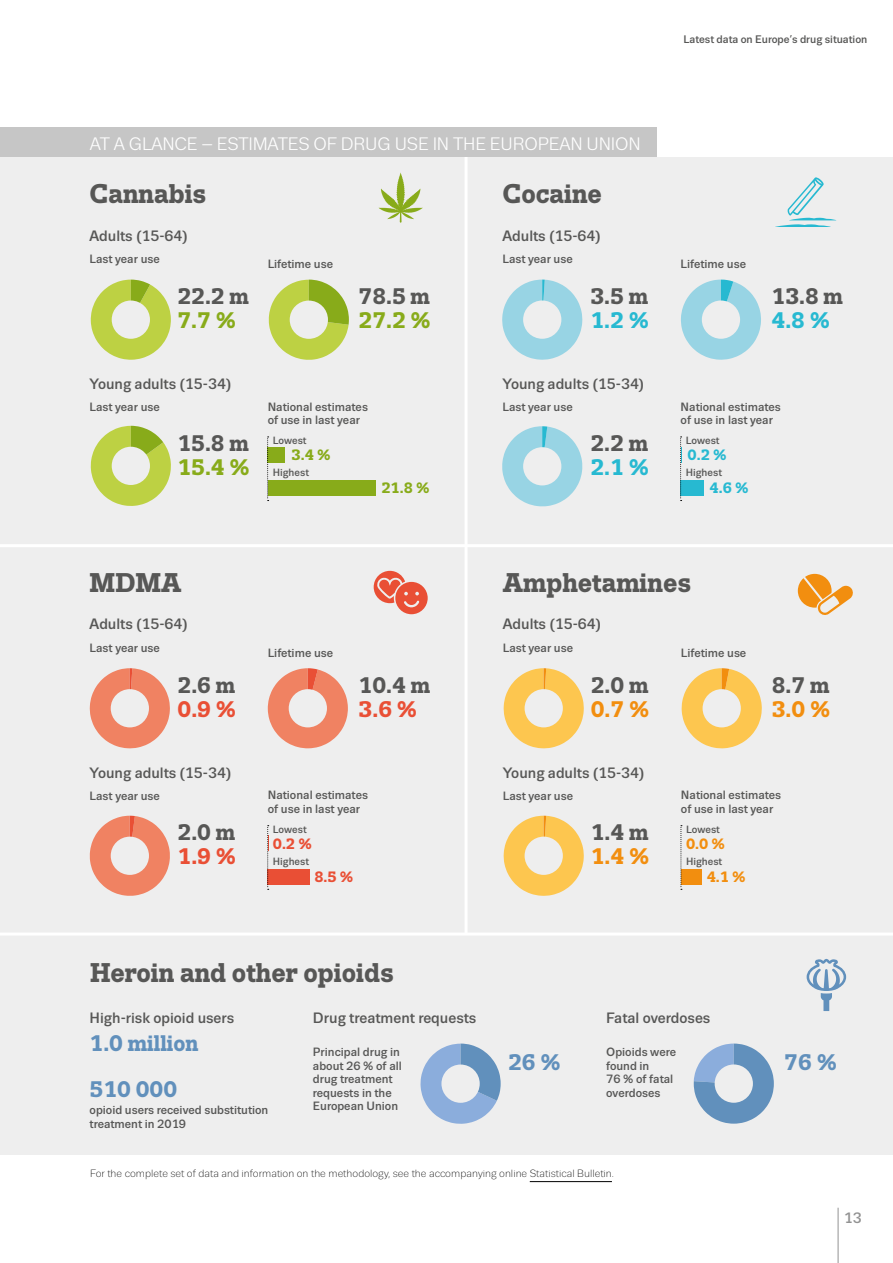
<style>
.page{position:relative;width:893px;height:1263px;background:#fff}
.page>*{position:absolute;margin:0;border:0;box-sizing:border-box;transform-origin:0 0}
.t1{font:700 27px "Trivia Slab";color:#575756}
.t2{font:700 22.5px "Trivia Slab";color:#575756}
.t3{font:700 22.5px "Trivia Slab";color:#6190bc}
.t4{font:700 22.5px "Trivia Slab";color:#88ab1a}
.t5{font:700 22.5px "Trivia Slab";color:#27b9d1}
.t6{font:700 22.5px "Trivia Slab";color:#f28e0f}
.t7{font:700 22.5px "Trivia Slab";color:#e94f35}
.picture_number__grey{font:18px "Trivia Sans";letter-spacing:-.01em;color:#fff}
.infographs_name{font:500 15px "Trivia Sans";color:#575756}
.t8{font:700 15px "Trivia Slab";color:#88ab1a}
.t9{font:700 15px "Trivia Slab";color:#27b9d1}
.t10{font:700 15px "Trivia Slab";color:#f28e0f}
.t11{font:700 15px "Trivia Slab";color:#e94f35}
.t12{font:500 15px "Trivia Sans";color:#929292}
.picture_name{font:500 12px/13.5px "Trivia Sans";color:#575756}
.t13{font:500 10.95px "Trivia Sans";color:#575756}
.picture_description{font:300 10.5px "Trivia Sans";color:#000}
.picture_name-2{font:500 10.5px "Trivia Sans";color:#575756}
</style>
<div class="page">
<div style="left:1px;top:157px;width:892px;height:998px;background:#eee"></div>
<hr style="left:838px;top:1208px;width:1px;height:55px;background:#929292">
<hr style="left:530px;top:1181px;width:82px;height:1px;background:#000">
<hr style="left:464px;top:138px;width:3px;height:796px;background:#fff">
<hr style="left:0;top:544px;width:893px;height:3px;background:#fff">
<hr style="left:0;top:932px;width:893px;height:3px;background:#fff">
<div style="left:0;top:128px;width:657px;height:29px;background:#c6c6c6"></div>
<svg style="left:379px;top:173px;width:44px;height:50px"></svg>
<div style="left:268px;top:447px;width:17px;height:15px;background:#88ab1a"></div>
<div style="left:268px;top:481px;width:107px;height:15px;background:#88ab1a"></div>
<div style="left:681px;top:481px;width:23px;height:15px;background:#27b9d1"></div>
<svg style="left:267px;top:437px;width:2px;height:64px"></svg>
<svg style="left:680px;top:437px;width:2px;height:64px"></svg>
<svg style="left:775px;top:177px;width:61px;height:50px"></svg>
<svg style="left:807px;top:959px;width:39px;height:52px"></svg>
<svg style="left:91px;top:280px;width:80px;height:80px"></svg>
<svg style="left:502px;top:280px;width:80px;height:80px"></svg>
<svg style="left:502px;top:426px;width:80px;height:80px"></svg>
<svg style="left:681px;top:280px;width:80px;height:80px"></svg>
<svg style="left:269px;top:280px;width:80px;height:80px"></svg>
<svg style="left:91px;top:426px;width:80px;height:80px"></svg>
<div style="left:681px;top:869px;width:20px;height:16px;background:#f28e0f"></div>
<svg style="left:681px;top:825px;width:1px;height:65px"></svg>
<svg style="left:798px;top:574px;width:55px;height:41px"></svg>
<svg style="left:503px;top:668px;width:81px;height:80px"></svg>
<svg style="left:681px;top:668px;width:81px;height:80px"></svg>
<svg style="left:503px;top:816px;width:81px;height:80px"></svg>
<div style="left:268px;top:869px;width:42px;height:16px;background:#e94f35"></div>
<svg style="left:267px;top:825px;width:2px;height:65px"></svg>
<svg style="left:374px;top:571px;width:54px;height:43px"></svg>
<svg style="left:90px;top:668px;width:80px;height:80px"></svg>
<svg style="left:268px;top:668px;width:80px;height:80px"></svg>
<svg style="left:90px;top:816px;width:80px;height:80px"></svg>
<svg style="left:420px;top:1043px;width:81px;height:81px"></svg>
<svg style="left:694px;top:1043px;width:80px;height:81px"></svg>
<div style="left:112px;top:447px;width:38px;height:38px;background:#eee;border-radius:50%"></div>
<div style="left:111px;top:837px;width:38px;height:38px;background:#eee;border-radius:50%"></div>
<div style="left:112px;top:300px;width:38px;height:39px;background:#eee;border-radius:50%"></div>
<div style="left:111px;top:689px;width:38px;height:38px;background:#eee;border-radius:50%"></div>
<div style="left:290px;top:301px;width:38px;height:38px;background:#eee;border-radius:50%"></div>
<div style="left:289px;top:689px;width:38px;height:38px;background:#eee;border-radius:50%"></div>
<div style="left:523px;top:300px;width:38px;height:39px;background:#eee;border-radius:50%"></div>
<div style="left:525px;top:689px;width:38px;height:38px;background:#eee;border-radius:50%"></div>
<div style="left:523px;top:447px;width:38px;height:38px;background:#eee;border-radius:50%"></div>
<div style="left:525px;top:837px;width:38px;height:38px;background:#eee;border-radius:50%"></div>
<div style="left:441px;top:1064px;width:39px;height:39px;background:#eee;border-radius:50%"></div>
<div style="left:715px;top:1064px;width:38px;height:39px;background:#eee;border-radius:50%"></div>
<div style="left:702px;top:300px;width:38px;height:39px;background:#eee;border-radius:50%"></div>
<div style="left:703px;top:689px;width:38px;height:38px;background:#eee;border-radius:50%"></div>
<hr style="left:0;top:0;width:1px;height:1263px;background:#929292">
<p class="picture_number__grey" style="left:90px;top:134px;width:553px">AT A GLANCE – ESTIMATES OF DRUG USE IN THE EUROPEAN UNION</p>
<p class="t1" style="left:90px;top:179px;width:118px">Cannabis</p>
<p class="t1" style="left:503px;top:179px;width:101px">Cocaine</p>
<p class="infographs_name" style="left:90px;top:227px;width:100px">Adults (15-64)</p>
<p class="infographs_name" style="left:503px;top:227px;width:100px">Adults (15-64)</p>
<p class="t13" style="left:683px;top:33px;width:185px">Latest data on Europe’s drug situation</p>
<p class="picture_name" style="left:90px;top:253px;width:72px">Last year use</p>
<p class="picture_name" style="left:503px;top:253px;width:72px">Last year use</p>
<p class="picture_name" style="left:268px;top:257px;width:67px">Lifetime use</p>
<p class="picture_name" style="left:681px;top:257px;width:67px">Lifetime use</p>
<p class="t2" style="left:177px;top:284px;width:73px">22.2 m</p>
<p class="t4" style="left:177px;top:308px;width:60px">7.7 %</p>
<p class="t2" style="left:359px;top:284px;width:73px">78.5 m</p>
<p class="t4" style="left:359px;top:308px;width:74px">27.2 %</p>
<p class="t2" style="left:590px;top:284px;width:59px">3.5 m</p>
<p class="t5" style="left:590px;top:308px;width:60px">1.2 %</p>
<p class="infographs_name" style="left:90px;top:376px;width:143px">Young adults (15-34)</p>
<p class="infographs_name" style="left:503px;top:376px;width:143px">Young adults (15-34)</p>
<p class="t2" style="left:771px;top:284px;width:73px">13.8 m</p>
<p class="t5" style="left:771px;top:308px;width:60px">4.8 %</p>
<p class="picture_name" style="left:90px;top:400px;width:72px">Last year use</p>
<p class="t2" style="left:177px;top:431px;width:73px">15.8 m</p>
<p class="t4" style="left:177px;top:455px;width:74px">15.4 %</p>
<p class="picture_name" style="left:268px;top:400px;width:102px">National estimates</p>
<p class="picture_name" style="left:503px;top:400px;width:72px">Last year use</p>
<p class="picture_name" style="left:268px;top:413px;width:94px">of use in last year</p>
<p class="picture_name" style="left:681px;top:400px;width:102px">National estimates of use in last year</p>
<p class="t2" style="left:590px;top:431px;width:59px">2.2 m</p>
<p class="t5" style="left:590px;top:455px;width:60px">2.1 %</p>
<p class="picture_name-2" style="left:273px;top:435px;width:35px">Lowest</p>
<p class="picture_name-2" style="left:686px;top:435px;width:35px">Lowest</p>
<p class="picture_name-2" style="left:273px;top:467px;width:38px">Highest</p>
<p class="picture_name-2" style="left:686px;top:467px;width:38px">Highest</p>
<p class="t8" style="left:292px;top:447px;width:41px">3.4 %</p>
<p class="t9" style="left:688px;top:447px;width:41px">0.2 %</p>
<p class="t8" style="left:381px;top:480px;width:50px">21.8 %</p>
<p class="t9" style="left:710px;top:480px;width:41px">4.6 %</p>
<p class="t1" style="left:90px;top:568px;width:93px">MDMA</p>
<p class="t1" style="left:503px;top:568px;width:190px">Amphetamines</p>
<p class="infographs_name" style="left:90px;top:616px;width:100px">Adults (15-64)</p>
<p class="infographs_name" style="left:503px;top:616px;width:100px">Adults (15-64)</p>
<p class="picture_name" style="left:90px;top:642px;width:72px">Last year use</p>
<p class="picture_name" style="left:268px;top:646px;width:67px">Lifetime use</p>
<p class="picture_name" style="left:503px;top:642px;width:72px">Last year use</p>
<p class="picture_name" style="left:681px;top:646px;width:67px">Lifetime use</p>
<p class="t2" style="left:178px;top:672px;width:59px">2.6 m</p>
<p class="t7" style="left:178px;top:696px;width:60px">0.9 %</p>
<p class="t2" style="left:359px;top:672px;width:73px">10.4 m</p>
<p class="t7" style="left:359px;top:696px;width:60px">3.6 %</p>
<p class="t2" style="left:591px;top:672px;width:59px">2.0 m</p>
<p class="t6" style="left:591px;top:696px;width:60px">0.7 %</p>
<p class="t2" style="left:772px;top:672px;width:59px">8.7 m</p>
<p class="t6" style="left:772px;top:696px;width:60px">3.0 %</p>
<p class="infographs_name" style="left:90px;top:765px;width:143px">Young adults (15-34)</p>
<p class="infographs_name" style="left:503px;top:765px;width:143px">Young adults (15-34)</p>
<p class="picture_name" style="left:90px;top:789px;width:72px">Last year use</p>
<p class="picture_name" style="left:268px;top:789px;width:102px">National estimates of use in last year</p>
<p class="t2" style="left:178px;top:820px;width:59px">2.0 m</p>
<p class="t7" style="left:178px;top:844px;width:60px">1.9 %</p>
<p class="picture_name-2" style="left:273px;top:823px;width:35px">Lowest</p>
<p class="picture_name-2" style="left:273px;top:855px;width:38px">Highest</p>
<p class="t11" style="left:273px;top:835px;width:41px">0.2 %</p>
<p class="t11" style="left:314px;top:869px;width:41px">8.5 %</p>
<p class="t1" style="left:90px;top:957px;width:305px">Heroin and other opioids</p>
<p class="picture_name" style="left:503px;top:789px;width:72px">Last year use</p>
<p class="picture_name" style="left:681px;top:789px;width:102px">National estimates of use in last year</p>
<p class="t2" style="left:591px;top:820px;width:59px">1.4 m</p>
<p class="t6" style="left:591px;top:844px;width:60px">1.4 %</p>
<p class="picture_name-2" style="left:686px;top:823px;width:35px">Lowest</p>
<p class="picture_name-2" style="left:686px;top:855px;width:38px">Highest</p>
<p class="t10" style="left:686px;top:835px;width:41px">0.0 %</p>
<p class="t10" style="left:707px;top:869px;width:41px">4.1 %</p>
<p class="infographs_name" style="left:90px;top:1010px;width:146px">High-risk opioid users</p>
<p class="infographs_name" style="left:313px;top:1010px;width:165px">Drug treatment requests</p>
<p class="infographs_name" style="left:606px;top:1010px;width:106px">Fatal overdoses</p>
<p class="t3" style="left:90px;top:1031px;width:110px">1.0 million</p>
<p class="t3" style="left:90px;top:1077px;width:89px">510 000</p>
<p class="picture_name" style="left:90px;top:1104px;width:180px">opioid users received substitution treatment in 2019</p>
<p class="picture_name" style="left:313px;top:1045px;width:90px">Principal drug in about 26 % of all drug treatment requests in the<br>European Union</p>
<p class="t3" style="left:508px;top:1050px;width:54px">26 %</p>
<p class="picture_name" style="left:606px;top:1045px;width:71px">Opioids were found in<br>76 % of fatal overdoses</p>
<p class="picture_description" style="left:90px;top:1168px;width:525px">For the complete set of data and information on the methodology, see the accompanying online Statistical Bulletin.</p>
<p class="t3" style="left:784px;top:1050px;width:54px">76 %</p>
<p class="t12" style="left:844px;top:1209px;width:19px">13</p>
</div>
